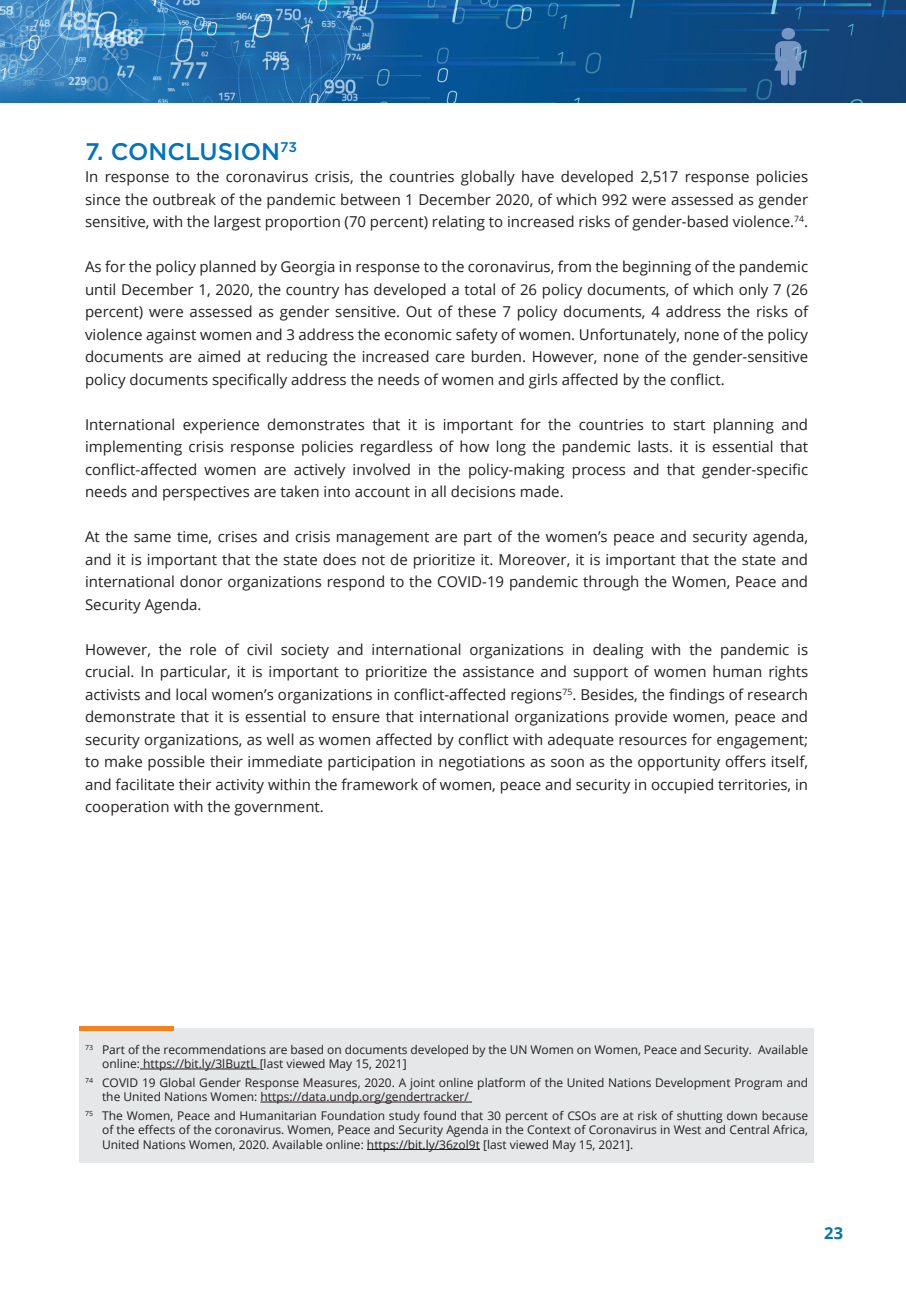
<style>
.page{position:relative;width:906px;height:1289px;background:#fff}
.page>*{position:absolute;margin:0;border:0;box-sizing:border-box;transform-origin:0 0}
.t1{font:500 24px "Gotham";color:#0073bc}
.t2{font:700 16.5px "Open Sans";color:#0073bc}
.t3{font:15px/22.5px "Open Sans";color:#231f20;text-align:justify}
.t4{font:12px/14.4px "Open Sans";color:#231f20}
</style>
<div class="page">
<img style="left:0;top:0;width:906px;height:102px">
<svg style="left:781px;top:28px;width:14px;height:12px"></svg>
<svg style="left:774px;top:41px;width:28px;height:44px"></svg>
<div style="left:79px;top:1028px;width:735px;height:133px;background:#e6e7e9"></div>
<div style="left:79px;top:1025px;width:95px;height:5px;background:#f58220"></div>
<hr style="left:140px;top:1068px;width:120px;height:1px;background:#231f20">
<hr style="left:260px;top:1101px;width:212px;height:1px;background:#231f20">
<hr style="left:367px;top:1149px;width:113px;height:1px;background:#231f20">
<h1 class="t1" style="left:85px;top:135px;width:213px">7. CONCLUSION<sup>73</sup></h1>
<p class="t3" style="left:85px;top:165px;width:724px">In response to the coronavirus crisis, the countries globally have developed 2,517 response policies since the outbreak of the pandemic between 1 December 2020, of which 992 were assessed as gender sensitive, with the largest proportion (70 percent) relating to increased risks of gender-based violence.<sup>74</sup>.</p>
<p class="t3" style="left:85px;top:255px;width:724px">As for the policy planned by Georgia in response to the coronavirus, from the beginning of the pandemic until December 1, 2020, the country has developed a total of 26 policy documents, of which only 7 (26 percent) were assessed as gender sensitive. Out of these 7 policy documents, 4 address the risks of violence against women and 3 address the economic safety of women. Unfortunately, none of the policy documents are aimed at reducing the increased care burden. However, none of the gender-sensitive policy documents specifically address the needs of women and girls affected by the conflict.</p>
<p class="t3" style="left:85px;top:412px;width:724px">International experience demonstrates that it is important for the countries to start planning and implementing crisis response policies regardless of how long the pandemic lasts. it is essential that conflict-affected women are actively involved in the policy-making process and that gender-specific needs and perspectives are taken into account in all decisions made.</p>
<p class="t3" style="left:85px;top:525px;width:724px">At the same time, crises and crisis management are part of the women’s peace and security agenda, and it is important that the state does not de prioritize it. Moreover, it is important that the state and international donor organizations respond to the COVID-19 pandemic through the Women, Peace and Security Agenda.</p>
<p class="t3" style="left:85px;top:637px;width:724px">However, the role of civil society and international organizations in dealing with the pandemic is crucial. In particular, it is important to prioritize the assistance and support of women human rights activists and local women’s organizations in conflict-affected regions<sup>75</sup>. Besides, the findings of research demonstrate that it is essential to ensure that international organizations provide women, peace and security organizations, as well as women affected by conflict with adequate resources for engagement; to make possible their immediate participation in negotiations as soon as the opportunity offers itself, and facilitate their activity within the framework of women, peace and security in occupied territories, in cooperation with the government.</p>
<p class="t4" style="left:102px;top:1041px;width:707px;text-indent:-17px"><sup>73</sup> Part of the recommendations are based on documents developed by the UN Women on Women, Peace and Security. Available online: https://bit.ly/3lBuztL [last viewed May 15, 2021]</p>
<p class="t4" style="left:102px;top:1074px;width:707px;text-indent:-17px"><sup>74</sup> COVID 19 Global Gender Response Measures, 2020. A joint online platform of the United Nations Development Program and the United Nations Women: https://data.undp.org/gendertracker/</p>
<p class="t4" style="left:102px;top:1107px;width:707px;text-align:justify;text-indent:-17px"><sup>75</sup> The Women, Peace and Humanitarian Foundation study found that 30 percent of CSOs are at risk of shutting down because of the effects of the coronavirus. Women, Peace and Security Agenda in the Context of Coronavirus in West and Central Africa, United Nations Women, 2020. Available online: https://bit.ly/36zol9t [last viewed May 15, 2021].</p>
<p class="t2" style="left:824px;top:1221px;width:20px">23</p>
</div>
